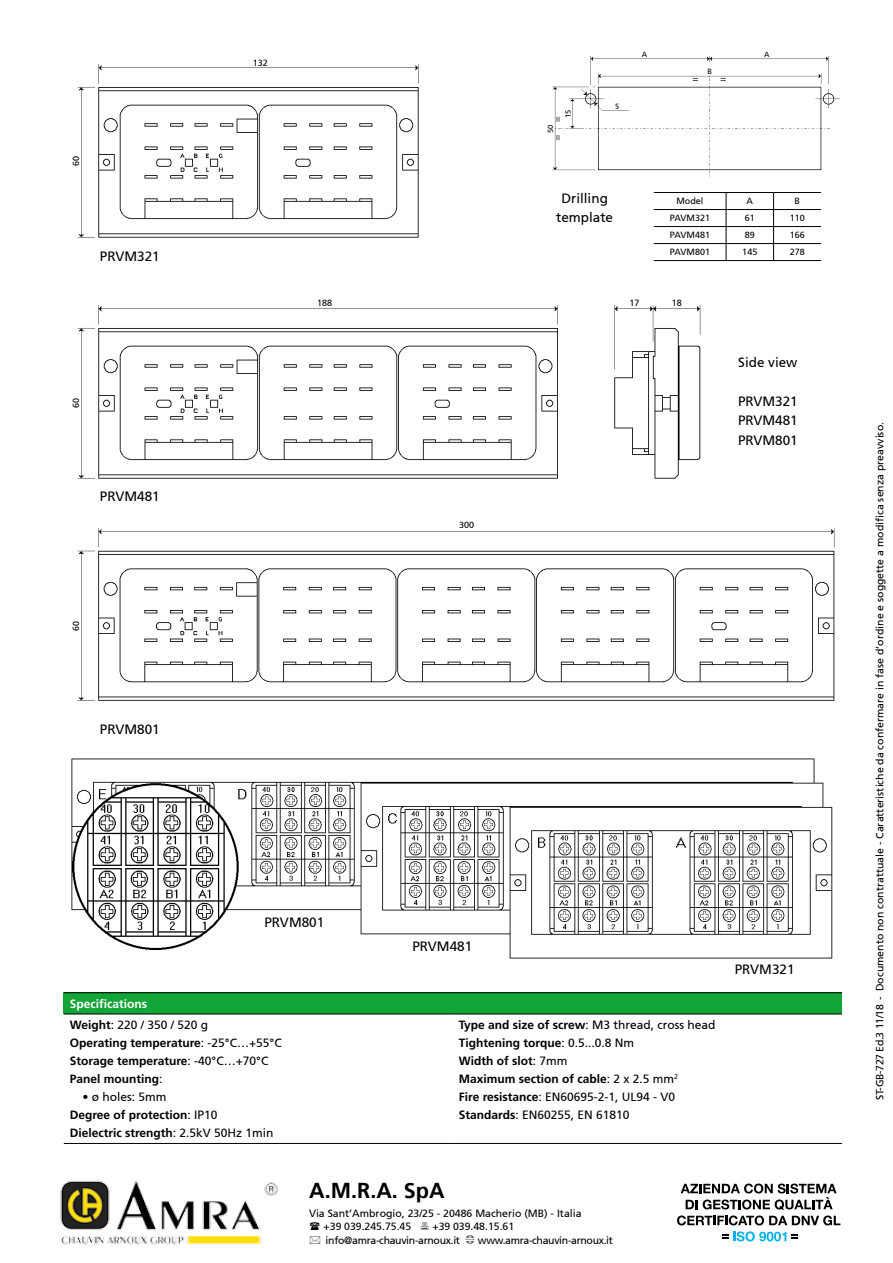
<style>
.page{position:relative;width:893px;height:1263px;background:#fff}
.page>*{position:absolute;margin:0;border:0;box-sizing:border-box;transform-origin:0 0}
.t1{font:700 21.6px "Frutiger 65";color:#000}
.t2{font:13.5px/19.5px "Frutiger 55 Roman";color:#000;text-align:justify}
.t3{font:700 12px/18px "Frutiger";color:#000}
.t4{font:12px/18px "Frutiger 55 Roman";color:#000}
.t5{font:700 12px "Frutiger";color:#fff}
.t6{font:10.5px/13.5px "Frutiger 55 Roman";color:#000}
.t7{font:10.5px/13.5px "Frutiger 55 Roman";letter-spacing:-.03em;color:#000}
.t8{font:9px "Frutiger 55 Roman";color:#000}
.t9{font:7.5px "Frutiger 55 Roman";color:#000}
.s1{font-family:"Frutiger";font-weight:700}
.s2{font-family:"Frutiger 55 Roman";font-weight:400}
</style>
<div class="page">
<img style="left:77px;top:528px;width:758px;height:173px">
<img style="left:71px;top:758px;width:762px;height:201px">
<div style="left:64px;top:993px;width:778px;height:21px;background:#13a538"></div>
<hr style="left:64px;top:1143px;width:389px;height:1px;background:#000">
<hr style="left:453px;top:1143px;width:389px;height:1px;background:#000">
<hr style="left:64px;top:992px;width:389px;height:1px;background:#000">
<hr style="left:453px;top:992px;width:389px;height:1px;background:#000">
<hr style="left:64px;top:1014px;width:389px;height:1px;background:#000">
<hr style="left:453px;top:1014px;width:389px;height:1px;background:#000">
<img style="left:552px;top:55px;width:288px;height:122px">
<img style="left:77px;top:64px;width:342px;height:174px">
<img style="left:614px;top:305px;width:87px;height:174px">
<hr style="left:654px;top:192px;width:72px;height:1px;background:#000">
<hr style="left:726px;top:192px;width:48px;height:1px;background:#000">
<hr style="left:774px;top:192px;width:47px;height:1px;background:#000">
<hr style="left:654px;top:209px;width:72px;height:1px;background:#000">
<hr style="left:726px;top:209px;width:48px;height:1px;background:#000">
<hr style="left:774px;top:209px;width:47px;height:1px;background:#000">
<hr style="left:654px;top:226px;width:72px;height:1px;background:#000">
<hr style="left:726px;top:226px;width:48px;height:1px;background:#000">
<hr style="left:774px;top:226px;width:47px;height:1px;background:#000">
<hr style="left:654px;top:243px;width:72px;height:1px;background:#000">
<hr style="left:726px;top:243px;width:48px;height:1px;background:#000">
<svg style="left:726px;top:193px;width:1px;height:67px"></svg>
<hr style="left:774px;top:243px;width:47px;height:1px;background:#000">
<svg style="left:773px;top:193px;width:1px;height:67px"></svg>
<hr style="left:654px;top:260px;width:72px;height:1px;background:#000">
<hr style="left:726px;top:260px;width:48px;height:1px;background:#000">
<hr style="left:774px;top:260px;width:47px;height:1px;background:#000">
<img style="left:77px;top:305px;width:481px;height:174px">
<img style="left:60px;top:1180px;width:218px;height:65px">
<svg style="left:677px;top:1183px;width:163px;height:42px"></svg>
<svg style="left:722px;top:1231px;width:76px;height:10px"></svg>
<svg style="left:466px;top:1235px;width:9px;height:9px"></svg>
<p class="t8" style="left:71px;top:166px;width:12px;rotate:-90deg">60</p>
<p class="t2" style="left:100px;top:246px;width:61px">PRVM321</p>
<p class="t8" style="left:71px;top:407px;width:12px;rotate:-90deg">60</p>
<p class="t2" style="left:100px;top:486px;width:61px">PRVM481</p>
<p class="t8" style="left:71px;top:631px;width:12px;rotate:-90deg">60</p>
<p class="t2" style="left:100px;top:719px;width:61px">PRVM801</p>
<p class="t8" style="left:253px;top:57px;width:17px">132</p>
<p class="t9" style="left:546px;top:133px;width:10px;rotate:-90deg">50</p>
<p class="t9" style="left:564px;top:118px;width:10px;rotate:-90deg">15</p>
<p class="t9" style="left:615px;top:102px;width:6px">5</p>
<p class="t9" style="left:642px;top:50px;width:7px">A</p>
<p class="t9" style="left:764px;top:50px;width:7px">A</p>
<p class="t9" style="left:708px;top:67px;width:6px">B</p>
<p class="t2" style="left:556px;top:188px;width:59px;text-align:center">Drilling template</p>
<p class="t8" style="left:676px;top:196px;width:28px">Model</p>
<p class="t8" style="left:747px;top:196px;width:8px">A</p>
<p class="t8" style="left:795px;top:196px;width:7px">B</p>
<p class="t8" style="left:670px;top:213px;width:42px">PAVM321</p>
<p class="t8" style="left:745px;top:213px;width:12px">61</p>
<p class="t8" style="left:790px;top:213px;width:17px">110</p>
<p class="t8" style="left:670px;top:230px;width:42px">PAVM481</p>
<p class="t8" style="left:745px;top:230px;width:12px">89</p>
<p class="t8" style="left:790px;top:230px;width:17px">166</p>
<p class="t8" style="left:670px;top:247px;width:42px">PAVM801</p>
<p class="t8" style="left:742px;top:247px;width:17px">145</p>
<p class="t8" style="left:790px;top:247px;width:17px">278</p>
<p class="t8" style="left:317px;top:298px;width:17px">188</p>
<p class="t8" style="left:629px;top:298px;width:12px">17</p>
<p class="t8" style="left:672px;top:298px;width:12px">18</p>
<p class="t8" style="left:459px;top:520px;width:17px">300</p>
<p class="t2" style="left:738px;top:353px;width:61px">Side view</p>
<p class="t2" style="left:738px;top:392px;width:61px">PRVM321<br>PRVM481<br>PRVM801</p>
<p class="t2" style="left:264px;top:913px;width:61px">PRVM801</p>
<p class="t2" style="left:412px;top:937px;width:61px">PRVM481</p>
<p class="t2" style="left:735px;top:959px;width:61px">PRVM321</p>
<p class="t5" style="left:70px;top:997px;width:79px">Specifications</p>
<p class="t4" style="left:70px;top:1015px;width:140px"><span class="s1">Weight</span>: 220 / 350 / 520 g</p>
<p class="t3" style="left:70px;top:1033px;width:213px">Operating temperature<span class="s2">: -25°C…+55°C<br></span>Storage temperature<span class="s2">: -40°C…+70°C<br></span>Panel mounting<span class="s2">:</span></p>
<p class="t4" style="left:83px;top:1087px;width:86px">• ø holes: 5mm</p>
<p class="t3" style="left:70px;top:1105px;width:205px">Degree of protection<span class="s2">: IP10<br></span>Dielectric strength<span class="s2">: 2.5kV 50Hz 1min</span></p>
<p class="t4" style="left:459px;top:1015px;width:258px"><span class="s1">Type and size of screw</span>: M3 thread, cross head</p>
<p class="t3" style="left:459px;top:1033px;width:221px">Tightening torque<span class="s2">: 0.5...0.8 Nm<br></span>Width of slot<span class="s2">: 7mm<br></span>Maximum section of cable<span class="s2">: 2 x 2.5 mm</span><sup>2</sup></p>
<p class="t4" style="left:459px;top:1087px;width:218px"><span class="s1">Fire resistance</span>: EN60695-2-1, UL94 - V0<br><span class="s1">Standards</span>: EN60255, EN 61810</p>
<h1 class="t1" style="left:309px;top:1177px;width:137px">A.M.R.A. SpA</h1>
<p class="t6" style="left:324px;top:1206px;width:260px;text-indent:-14px">Via Sant’Ambrogio, 23/25 - 20486 Macherio (MB) - Italia +39 039.245.75.45</p>
<p class="t7" style="left:326px;top:1220px;width:190px;text-indent:107px">+39 039.48.15.61 info@amra-chauvin-arnoux.it</p>
<p class="t7" style="left:478px;top:1233px;width:137px">www.amra-chauvin-arnoux.it</p>
<p class="t6" style="left:873px;top:1100px;width:680px;rotate:-90deg">ST-GB-727 Ed.3 11/18 - Documento non contrattuale - Caratteristiche da confermare in fase d’ordine e soggette a modifica senza preavviso.</p>
</div>
